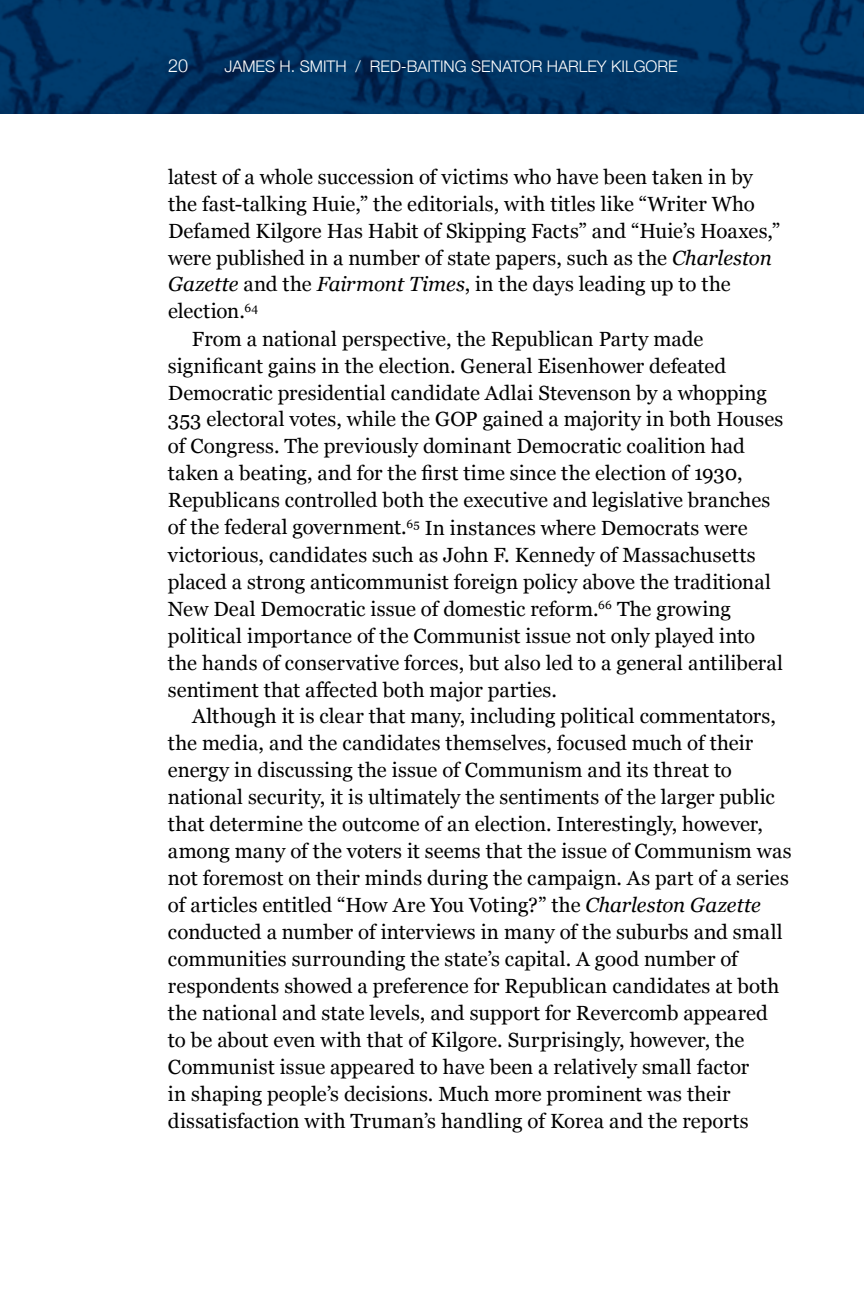
<style>
.page{position:relative;width:864px;height:1296px;background:#fff}
.page>*{position:absolute;margin:0;border:0;box-sizing:border-box;transform-origin:0 0}
.t1{font:20.4px "Georgia";letter-spacing:.005em;color:#000}
.t2{font:300 18px "Helvetica Neue";color:#fff}
.t3{font:300 16px "Helvetica Neue";color:#fff}
.s1{font-style:italic}
</style>
<div class="page">
<img style="left:0;top:0;width:864px;height:114px">
<p class="t2" style="left:168px;top:51px;width:22px">20</p>
<p class="t3" style="left:224px;top:53px;width:455px">JAMES H. SMITH / RED-BAITING SENATOR HARLEY KILGORE</p>
<p class="t1" style="left:168px;top:162px;width:586px">latest of a whole succession of victims who have been taken in by</p>
<p class="t1" style="left:168px;top:189px;width:588px">the fast-talking Huie,” the editorials, with titles like “Writer Who</p>
<p class="t1" style="left:168px;top:216px;width:614px">Defamed Kilgore Has Habit of Skipping Facts” and “Huie’s Hoaxes,”</p>
<p class="t1" style="left:168px;top:243px;width:605px">were published in a number of state papers, such as the <span class="s1">Charleston</span></p>
<p class="t1" style="left:168px;top:270px;width:564px"><span class="s1">Gazette</span> and the <span class="s1">Fairmont Times</span>, in the days leading up to the</p>
<p class="t1" style="left:168px;top:297px;width:92px">election.<sup>64</sup></p>
<p class="t1" style="left:192px;top:324px;width:513px">From a national perspective, the Republican Party made</p>
<p class="t1" style="left:168px;top:351px;width:560px">significant gains in the election. General Eisenhower defeated</p>
<p class="t1" style="left:168px;top:378px;width:601px">Democratic presidential candidate Adlai Stevenson by a whopping</p>
<p class="t1" style="left:168px;top:405px;width:617px">353 electoral votes, while the GOP gained a majority in both Houses</p>
<p class="t1" style="left:168px;top:432px;width:578px">of Congress. The previously dominant Democratic coalition had</p>
<p class="t1" style="left:168px;top:459px;width:576px">taken a beating, and for the first time since the election of 1930,</p>
<p class="t1" style="left:168px;top:486px;width:604px">Republicans controlled both the executive and legislative branches</p>
<p class="t1" style="left:168px;top:513px;width:581px">of the federal government.<sup>65</sup> In instances where Democrats were</p>
<p class="t1" style="left:168px;top:540px;width:589px">victorious, candidates such as John F. Kennedy of Massachusetts</p>
<p class="t1" style="left:168px;top:567px;width:605px">placed a strong anticommunist foreign policy above the traditional</p>
<p class="t1" style="left:168px;top:594px;width:565px">New Deal Democratic issue of domestic reform.<sup>66</sup> The growing</p>
<p class="t1" style="left:168px;top:621px;width:589px">political importance of the Communist issue not only played into</p>
<p class="t1" style="left:168px;top:648px;width:617px">the hands of conservative forces, but also led to a general antiliberal</p>
<p class="t1" style="left:168px;top:675px;width:391px">sentiment that affected both major parties.</p>
<p class="t1" style="left:192px;top:702px;width:586px">Although it is clear that many, including political commentators,</p>
<p class="t1" style="left:168px;top:729px;width:587px">the media, and the candidates themselves, focused much of their</p>
<p class="t1" style="left:168px;top:756px;width:566px">energy in discussing the issue of Communism and its threat to</p>
<p class="t1" style="left:168px;top:783px;width:608px">national security, it is ultimately the sentiments of the larger public</p>
<p class="t1" style="left:168px;top:810px;width:596px">that determine the outcome of an election. Interestingly, however,</p>
<p class="t1" style="left:168px;top:837px;width:625px">among many of the voters it seems that the issue of Communism was</p>
<p class="t1" style="left:168px;top:864px;width:622px">not foremost on their minds during the campaign. As part of a series</p>
<p class="t1" style="left:168px;top:891px;width:594px">of articles entitled “How Are You Voting?” the <span class="s1">Charleston Gazette</span></p>
<p class="t1" style="left:168px;top:918px;width:616px">conducted a number of interviews in many of the suburbs and small</p>
<p class="t1" style="left:168px;top:945px;width:571px">communities surrounding the state’s capital. A good number of</p>
<p class="t1" style="left:168px;top:972px;width:613px">respondents showed a preference for Republican candidates at both</p>
<p class="t1" style="left:168px;top:999px;width:602px">the national and state levels, and support for Revercomb appeared</p>
<p class="t1" style="left:168px;top:1026px;width:578px">to be about even with that of Kilgore. Surprisingly, however, the</p>
<p class="t1" style="left:168px;top:1053px;width:583px">Communist issue appeared to have been a relatively small factor</p>
<p class="t1" style="left:168px;top:1080px;width:564px">in shaping people’s decisions. Much more prominent was their</p>
<p class="t1" style="left:168px;top:1107px;width:582px">dissatisfaction with Truman’s handling of Korea and the reports</p>
</div>
